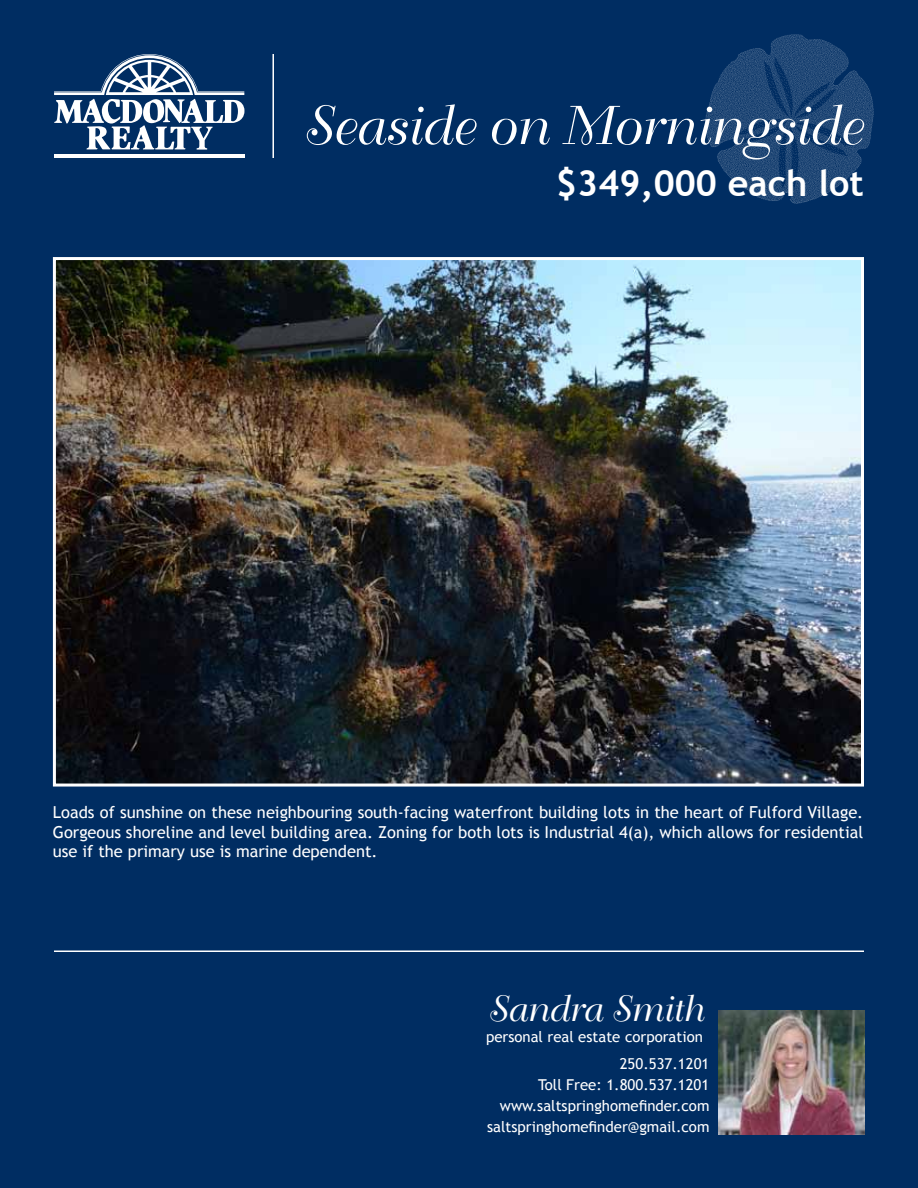
<style>
.page{position:relative;width:918px;height:1188px;background:#002d62}
.page>*{position:absolute;margin:0;border:0;box-sizing:border-box;transform-origin:0 0}
.t1{font:54px "Bellevue";color:#fff}
.t2{font:700 36px "Trebuchet MS";color:#fff}
.t3{font:36px "Bellevue";color:#fff}
.t4{font:16.5px/19.8px "Trebuchet MS";color:#fff;text-align:justify}
.t5{font:15px/21px "Trebuchet MS";color:#fff;text-align:right}
</style>
<div class="page">
<hr style="left:54px;top:157px;width:190px;height:1px;background:#fff">
<hr style="left:54px;top:154px;width:190px;height:3px;background:#fff">
<svg style="left:54px;top:54px;width:190px;height:96px"></svg>
<hr style="left:54px;top:951px;width:810px;height:1px;background:#fff">
<img style="left:705px;top:35px;width:169px;height:169px">
<img style="left:57px;top:261px;width:803px;height:522px">
<div style="left:53px;top:257px;width:811px;height:530px;border:3px solid #fff"></div>
<img style="left:718px;top:1011px;width:146px;height:123px">
<hr style="left:272px;top:54px;width:2px;height:104px;background:#fff">
<h1 class="t1" style="left:300px;top:96px;width:560px">Seaside on Morningside</h1>
<h2 class="t2" style="left:556px;top:161px;width:309px">$349,000 each lot</h2>
<p class="t4" style="left:53px;top:802px;width:812px">Loads of sunshine on these neighbouring south-facing waterfront building lots in the heart of Fulford Village.<br>Gorgeous shoreline and level building area. Zoning for both lots is Industrial 4(a), which allows for residential use if the primary use is marine dependent.</p>
<h2 class="t3" style="left:486px;top:989px;width:217px">Sandra Smith</h2>
<p class="t5" style="left:486px;top:1026px;width:218px">personal real estate corporation</p>
<p class="t5" style="left:487px;top:1054px;width:224px">250.537.1201<br>Toll Free: 1.800.537.1201 www.saltspringhomefinder.com saltspringhomefinder@gmail.com</p>
</div>
